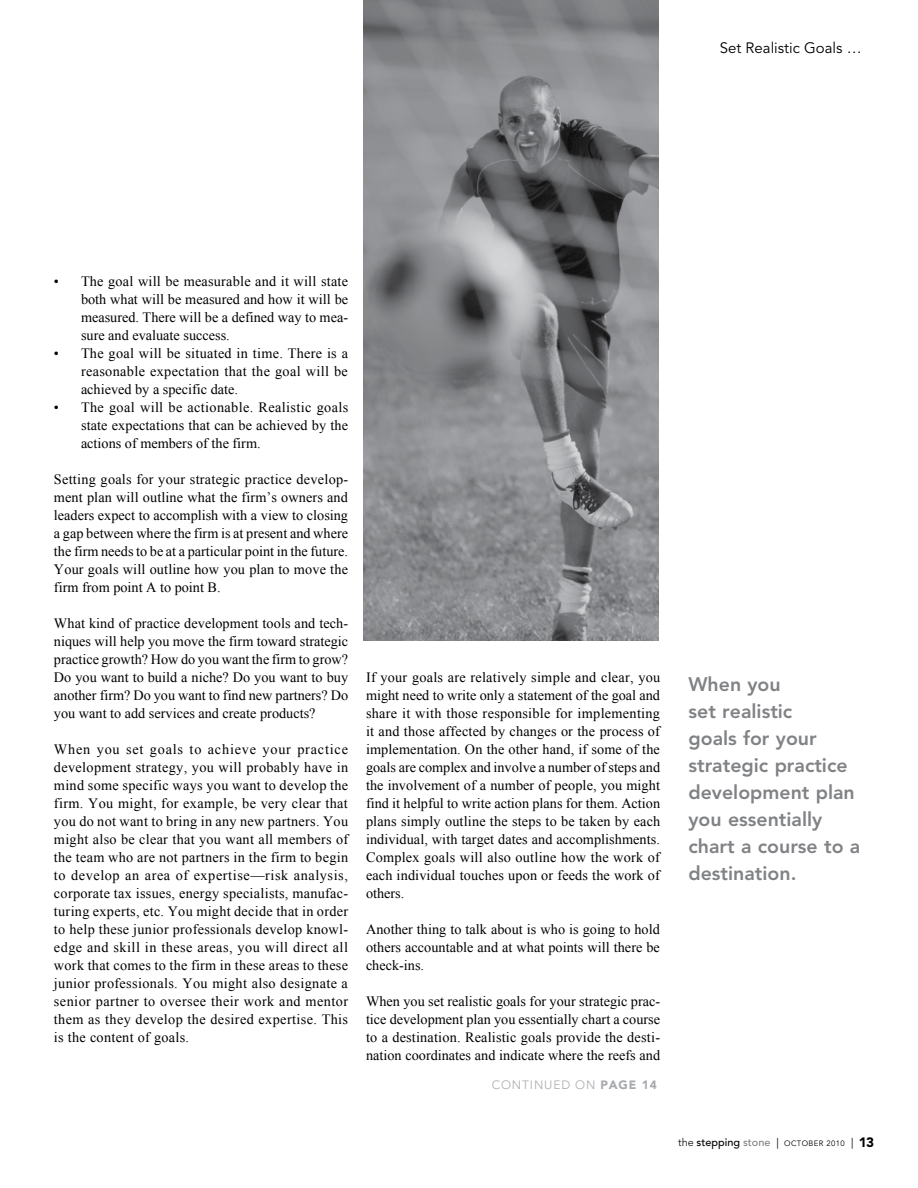
<style>
.page{position:relative;width:918px;height:1188px;background:#fff}
.page>*{position:absolute;margin:0;border:0;box-sizing:border-box;transform-origin:0 0}
.t1{font:800 19.5px/27px "Avenir";color:#808285}
.t2{font:15px "Avenir";color:#000}
.t3{font:14.25px/18px "Times New Roman";letter-spacing:.005em;color:#000;text-align:justify}
.t4{font:300 12px "Avenir";letter-spacing:.075em;color:#a7a9ac}
.t5{font:7.8px "Avenir";letter-spacing:.05em;color:#000}
.s1{font-weight:900}
.s2{font-weight:300;font-size:10.8px}
.s3{font-weight:500;font-size:10.8px}
.s4{font-weight:500;font-size:10.8px;color:#808285}
.s5{font-size:10.8px}
.s6{font-weight:900;font-size:13.5px}
</style>
<div class="page">
<img style="left:363px;top:0;width:295px;height:640px">
<p class="t2" style="left:720px;top:40px;width:143px">Set Realistic Goals …</p>
<p class="t3" style="left:81px;top:272px;width:269px;text-indent:-27px">• The goal will be measurable and it will state both what will be measured and how it will be measured. There will be a defined way to mea&shy;sure and evaluate success.</p>
<p class="t3" style="left:81px;top:344px;width:269px;text-indent:-27px">• The goal will be situated in time. There is a reasonable expectation that the goal will be achieved by a specific date.</p>
<p class="t3" style="left:81px;top:398px;width:269px;text-indent:-27px">• The goal will be actionable. Realistic goals state expectations that can be achieved by the actions of members of the firm.</p>
<p class="t3" style="left:54px;top:470px;width:296px">Setting goals for your strategic practice develop&shy;ment plan will outline what the firm’s owners and leaders expect to accomplish with a view to closing a gap between where the firm is at present and where the firm needs to be at a particular point in the future.<br>Your goals will outline how you plan to move the firm from point A to point B.</p>
<p class="t3" style="left:54px;top:614px;width:296px">What kind of practice development tools and tech&shy;niques will help you move the firm toward strategic practice growth? How do you want the firm to grow?<br>Do you want to build a niche? Do you want to buy another firm? Do you want to find new partners? Do you want to add services and create products?</p>
<p class="t3" style="left:54px;top:740px;width:296px">When you set goals to achieve your practice development strategy, you will probably have in mind some specific ways you want to develop the firm. You might, for example, be very clear that you do not want to bring in any new partners. You might also be clear that you want all members of the team who are not partners in the firm to begin to develop an area of expertise—risk analysis, corporate tax issues, energy specialists, manufac&shy;turing experts, etc. You might decide that in order to help these junior professionals develop knowl&shy;edge and skill in these areas, you will direct all work that comes to the firm in these areas to these junior professionals. You might also designate a senior partner to oversee their work and mentor them as they develop the desired expertise. This is the content of goals.</p>
<p class="t3" style="left:366px;top:668px;width:296px">If your goals are relatively simple and clear, you might need to write only a statement of the goal and share it with those responsible for implementing it and those affected by changes or the process of implementation. On the other hand, if some of the goals are complex and involve a number of steps and the involvement of a number of people, you might find it helpful to write action plans for them. Action plans simply outline the steps to be taken by each individual, with target dates and accomplishments.<br>Complex goals will also outline how the work of each individual touches upon or feeds the work of others.</p>
<p class="t3" style="left:366px;top:920px;width:295px">Another thing to talk about is who is going to hold others accountable and at what points will there be check-ins.</p>
<p class="t3" style="left:366px;top:992px;width:296px">When you set realistic goals for your strategic prac&shy;tice development plan you essentially chart a course to a destination. Realistic goals provide the desti&shy;nation coordinates and indicate where the reefs and</p>
<p class="t4" style="left:492px;top:1078px;width:167px">CONTINUED ON <span class="s1">PAGE 14</span></p>
<h1 class="t1" style="left:688px;top:671px;width:173px">When you<br>set realistic<br>goals for your strategic practice development plan you essentially chart a course to a destination.</h1>
<p class="t5" style="left:678px;top:1139px;width:198px"><span class="s2">the</span> <span class="s3">stepping</span> <span class="s4">stone</span> <span class="s5">|</span> OCTOBER 2010 <span class="s5">|</span> <span class="s6">13</span></p>
</div>
